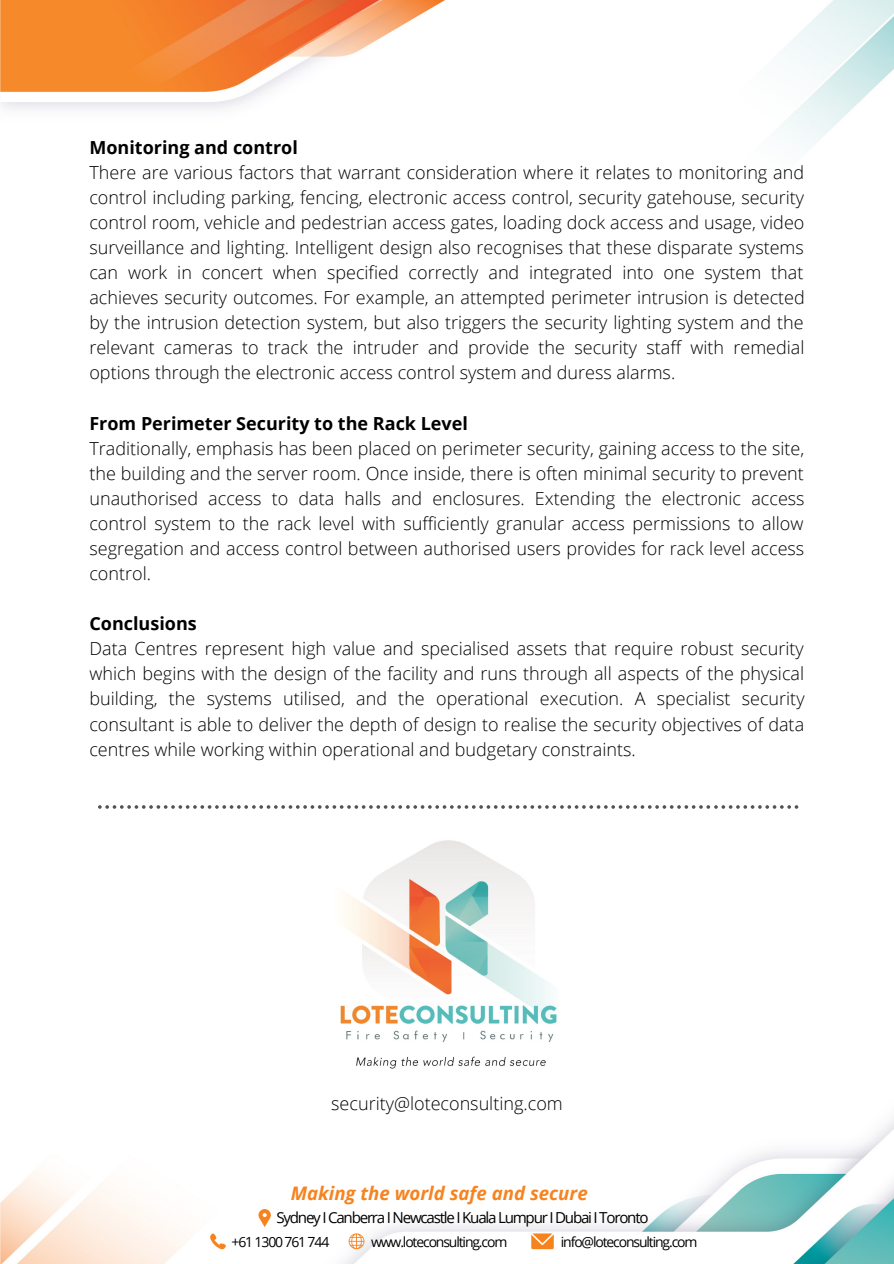
<style>
.page{position:relative;width:894px;height:1264px;background:#fff}
.page>*{position:absolute;margin:0;border:0;box-sizing:border-box;transform-origin:0 0}
.t1{font:italic 700 18.6px "Open Sans";color:#f7831f}
.t2{font:300 18px/25px "Open Sans";color:#000;text-align:justify}
.t3{font:700 18px "Open Sans";color:#000}
.t4{font:15.15px "Open Sans";letter-spacing:-.08em;color:#000}
.t5{font:13.95px "Open Sans";letter-spacing:-.08em;color:#000}
</style>
<div class="page">
<img style="left:0;top:0;width:893px;height:1263px">
<svg style="left:98px;top:805px;width:704px;height:3px"></svg>
<img style="left:312px;top:823px;width:269px;height:261px">
<svg style="left:258px;top:1208px;width:13px;height:18px"></svg>
<svg style="left:210px;top:1233px;width:16px;height:16px"></svg>
<svg style="left:531px;top:1233px;width:22px;height:16px"></svg>
<svg style="left:348px;top:1233px;width:16px;height:16px"></svg>
<p class="t3" style="left:89px;top:134px;width:210px">Monitoring and control</p>
<p class="t2" style="left:89px;top:159px;width:716px">There are various factors that warrant consideration where it relates to monitoring and control including parking, fencing, electronic access control, security gatehouse, security control room, vehicle and pedestrian access gates, loading dock access and usage, video surveillance and lighting. Intelligent design also recognises that these disparate systems can work in concert when specified correctly and integrated into one system that achieves security outcomes. For example, an attempted perimeter intrusion is detected by the intrusion detection system, but also triggers the security lighting system and the relevant cameras to track the intruder and provide the security staff with remedial options through the electronic access control system and duress alarms.</p>
<p class="t3" style="left:89px;top:410px;width:380px">From Perimeter Security to the Rack Level</p>
<p class="t2" style="left:89px;top:435px;width:716px">Traditionally, emphasis has been placed on perimeter security, gaining access to the site, the building and the server room. Once inside, there is often minimal security to prevent unauthorised access to data halls and enclosures. Extending the electronic access control system to the rack level with sufficiently granular access permissions to allow segregation and access control between authorised users provides for rack level access control.</p>
<p class="t3" style="left:89px;top:611px;width:109px">Conclusions</p>
<p class="t2" style="left:89px;top:636px;width:716px">Data Centres represent high value and specialised assets that require robust security which begins with the design of the facility and runs through all aspects of the physical building, the systems utilised, and the operational execution. A specialist security consultant is able to deliver the depth of design to realise the security objectives of data centres while working within operational and budgetary constraints.</p>
<p class="t2" style="left:331px;top:1090px;width:233px">security@loteconsulting.com</p>
<p class="t1" style="left:291px;top:1180px;width:298px">Making the world safe and secure</p>
<p class="t4" style="left:276px;top:1206px;width:373px">Sydney I Canberra I Newcastle I Kuala Lumpur I Dubai I Toronto</p>
<p class="t5" style="left:231px;top:1231px;width:99px">+61 1300 761 744</p>
<p class="t5" style="left:371px;top:1231px;width:138px">www.loteconsulting.com</p>
<p class="t5" style="left:560px;top:1231px;width:138px">info@loteconsulting.com</p>
</div>
